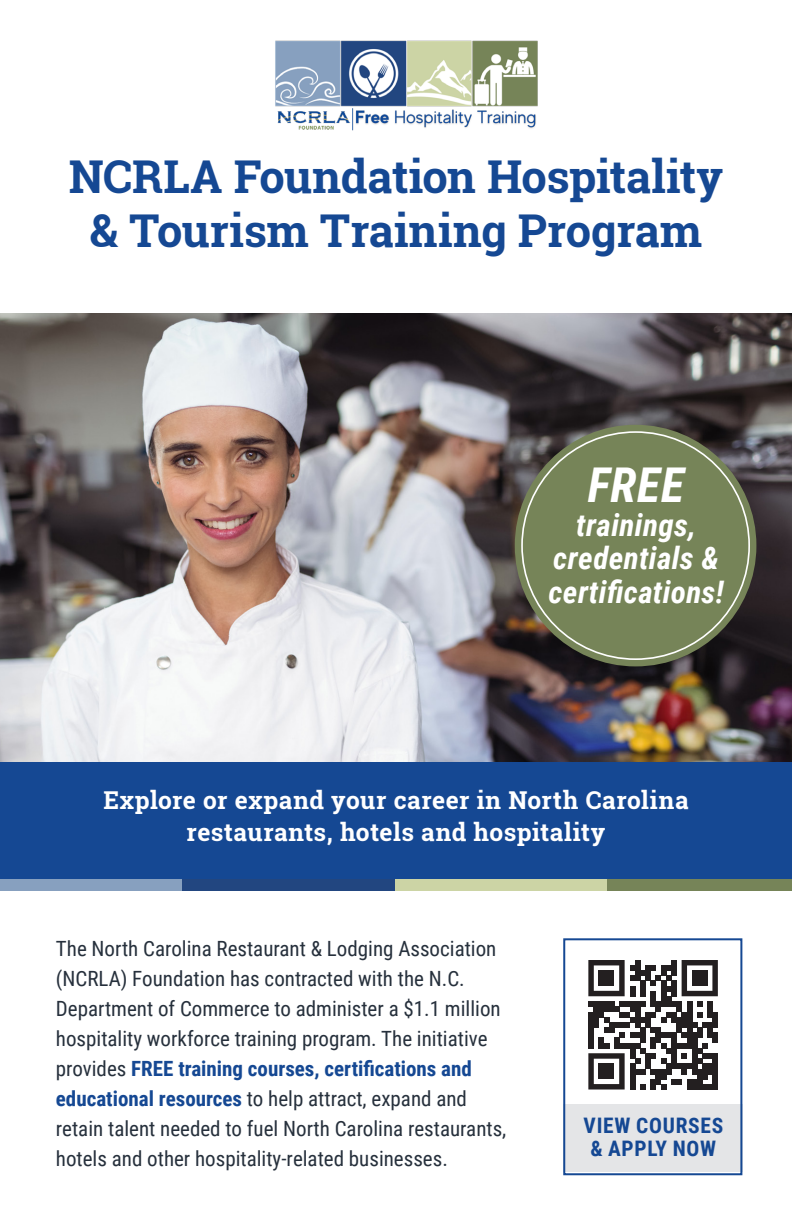
<style>
.page{position:relative;width:792px;height:1224px;background:#fff}
.page>*{position:absolute;margin:0;border:0;box-sizing:border-box;transform-origin:0 0}
.t1{font:italic 700 48px "Roboto Condensed";color:#fff}
.t2{font:700 45.2px/54px "Roboto Slab";letter-spacing:-.01em;color:#154893;text-align:center}
.t3{font:italic 700 31px/33.6px "Roboto Condensed";letter-spacing:.015em;color:#fff;text-align:center}
.t4{font:700 24.6px/32px "Roboto Slab";letter-spacing:.02em;color:#fff;text-align:center}
.t5{font:700 21.4px/23.4px "Roboto Condensed";letter-spacing:.035em;color:#154893;text-align:center}
.t6{font:21px/30px "Roboto Condensed";color:#26303c}
.s1{font-weight:700;color:#154893}
</style>
<div class="page">
<img style="left:0;top:314px;width:792px;height:448px">
<img style="left:275px;top:40px;width:263px;height:91px">
<div style="left:563px;top:1104px;width:179px;height:68px;background:#e4e5e7"></div>
<div style="left:563px;top:938px;width:179px;height:237px;border:2px solid #154893"></div>
<svg style="left:588px;top:960px;width:130px;height:130px"></svg>
<div style="left:599px;top:970px;width:15px;height:16px;background:#231f20"></div>
<div style="left:692px;top:970px;width:16px;height:16px;background:#231f20"></div>
<div style="left:599px;top:1064px;width:15px;height:15px;background:#231f20"></div>
<div style="left:0;top:762px;width:792px;height:118px;background:#154893"></div>
<div style="left:0;top:879px;width:182px;height:12px;background:#87a0bf"></div>
<div style="left:182px;top:879px;width:213px;height:12px;background:#224680"></div>
<div style="left:395px;top:879px;width:213px;height:12px;background:#ccd4a5"></div>
<div style="left:608px;top:879px;width:184px;height:12px;background:#768458"></div>
<div style="left:515px;top:425px;width:241px;height:241px;background:#768458;border-radius:50%"></div>
<p class="t2" style="left:69px;top:149px;width:656px">NCRLA Foundation Hospitality &amp; Tourism Training Program</p>
<p class="t1" style="left:588px;top:451px;width:98px">FREE</p>
<p class="t3" style="left:549px;top:507px;width:177px">trainings, credentials &amp; certifications!</p>
<p class="t4" style="left:103px;top:784px;width:587px">Explore or expand your career in North Carolina restaurants, hotels and hospitality</p>
<p class="t6" style="left:56px;top:933px;width:452px">The North Carolina Restaurant &amp; Lodging Association (NCRLA) Foundation has contracted with the N.C.<br>Department of Commerce to administer a $1.1 million hospitality workforce training program. The initiative provides <span class="s1">FREE training courses, certifications and educational resources</span> to help attract, expand and retain talent needed to fuel North Carolina restaurants, hotels and other hospitality-related businesses.</p>
<p class="t5" style="left:584px;top:1113px;width:141px">VIEW COURSES &amp; APPLY NOW</p>
</div>
